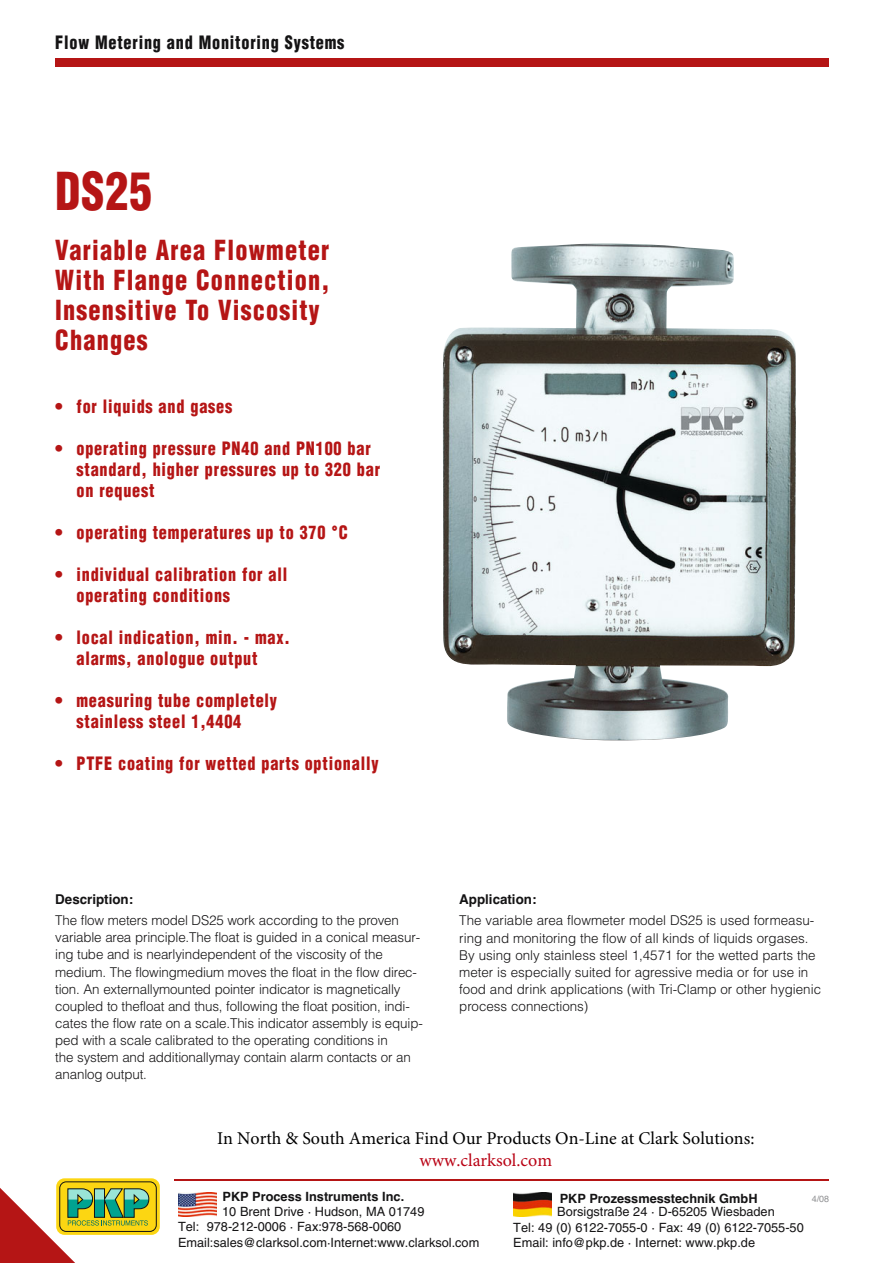
<style>
.page{position:relative;width:893px;height:1263px;background:#fff}
.page>*{position:absolute;margin:0;border:0;box-sizing:border-box;transform-origin:0 0}
.t1{font:900 condensed 51px "Helvetica";color:#b51515;scale:.9 1}
.t2{font:900 condensed 27px/30px "Helvetica";letter-spacing:.05em;color:#b51515;scale:.9 1}
.t3{font:900 condensed 18px/21px "Helvetica";letter-spacing:.05em;color:#b51515}
.t4{font:18px "Minion Pro";color:#000}
.t5{font:900 condensed 18px "Helvetica";letter-spacing:.05em;color:#141314;scale:.9 1}
.t6{font:18px "Minion Pro";color:#b90214}
.t7{font:300 13.5px/17px "Helvetica";letter-spacing:-.01em;color:#141314}
.t8{font:700 13.5px "Helvetica";color:#141314}
.t9{font:12.75px/15.3px "Helvetica";color:#141314}
.t10{font:700 12.75px "Helvetica";color:#141314}
.t11{font:9px "Helvetica";color:#919294}
</style>
<div class="page">
<div style="left:55px;top:59px;width:774px;height:8px;background:#b51515"></div>
<div style="left:56px;top:1178px;width:104px;height:57px;background:#fcd612;border-radius:8px"></div>
<div style="left:59px;top:1181px;width:98px;height:51px;border:1px solid #141314;border-radius:7px"></div>
<svg style="left:0;top:58px;width:149px;height:1205px"></svg>
<hr style="left:174px;top:1179px;width:655px;height:2px;background:#b51515">
<img style="left:179px;top:1192px;width:38px;height:24px">
<img style="left:513px;top:1192px;width:38px;height:24px">
<img style="left:443px;top:243px;width:353px;height:498px">
<h3 class="t5" style="left:55px;top:35px;width:323px">Flow Metering and Monitoring Systems</h3>
<h1 class="t1" style="left:55px;top:171px;width:109px">DS25</h1>
<h2 class="t2" style="left:55px;top:237px;width:306px">Variable Area Flowmeter<br>With Flange Connection,<br>Insensitive To Viscosity<br>Changes</h2>
<h3 class="t3" style="left:55px;top:397px;width:179px">• for liquids and gases</h3>
<h3 class="t3" style="left:76px;top:439px;width:305px;text-indent:-21px">• operating pressure PN40 and PN100 bar standard, higher pressures up to 320 bar on request</h3>
<h3 class="t3" style="left:55px;top:523px;width:294px">• operating temperatures up to 370 °C</h3>
<h3 class="t3" style="left:76px;top:565px;width:212px;text-indent:-21px">• individual calibration for all operating conditions</h3>
<h3 class="t3" style="left:76px;top:628px;width:215px;text-indent:-21px">• local indication, min. - max. alarms, anologue output</h3>
<h3 class="t3" style="left:76px;top:691px;width:202px;text-indent:-21px">• measuring tube completely stainless steel 1,4404</h3>
<h3 class="t3" style="left:55px;top:754px;width:325px">• PTFE coating for wetted parts optionally</h3>
<p class="t8" style="left:55px;top:894px;width:79px">Description:</p>
<p class="t7" style="left:55px;top:913px;width:369px">The flow meters model DS25 work according to the proven variable area principle.The float is guided in a conical measur&shy;ing tube and is nearlyindependent of the viscosity of the medium. The flowingmedium moves the float in the flow direc&shy;tion. An externallymounted pointer indicator is magnetically coupled to thefloat and thus, following the float position, indi&shy;cates the flow rate on a scale.This indicator assembly is equip&shy;ped with a scale calibrated to the operating conditions in<br>the system and additionallymay contain alarm contacts or an ananlog output.</p>
<p class="t8" style="left:459px;top:894px;width:79px">Application:</p>
<p class="t7" style="left:459px;top:913px;width:363px">The variable area flowmeter model DS25 is used formeasu&shy;ring and monitoring the flow of all kinds of liquids orgases.<br>By using only stainless steel 1,4571 for the wetted parts the meter is especially suited for agressive media or for use in food and drink applications (with Tri-Clamp or other hygienic process connections)</p>
<h3 class="t4" style="left:217px;top:1126px;width:539px">In North &amp; South America Find Our Products On-Line at Clark Solutions:</h3>
<h3 class="t6" style="left:419px;top:1148px;width:134px">www.clarksol.com</h3>
<p class="t10" style="left:223px;top:1192px;width:183px">PKP Process Instruments Inc.</p>
<p class="t9" style="left:178px;top:1204px;width:303px;text-indent:44px">10 Brent Drive · Hudson, MA 01749<br>Tel: 978-212-0006 · Fax:978-568-0060<br>Email:sales@clarksol.com·Internet:www.clarksol.com</p>
<p class="t10" style="left:560px;top:1193px;width:199px">PKP Prozessmesstechnik GmbH</p>
<p class="t9" style="left:513px;top:1204px;width:292px;text-indent:44px">Borsigstraße 24 · D-65205 Wiesbaden<br>Tel: 49 (0) 6122-7055-0 · Fax: 49 (0) 6122-7055-50<br>Email: info@pkp.de · Internet: www.pkp.de</p>
<p class="t11" style="left:812px;top:1195px;width:19px">4/08</p>
</div>
